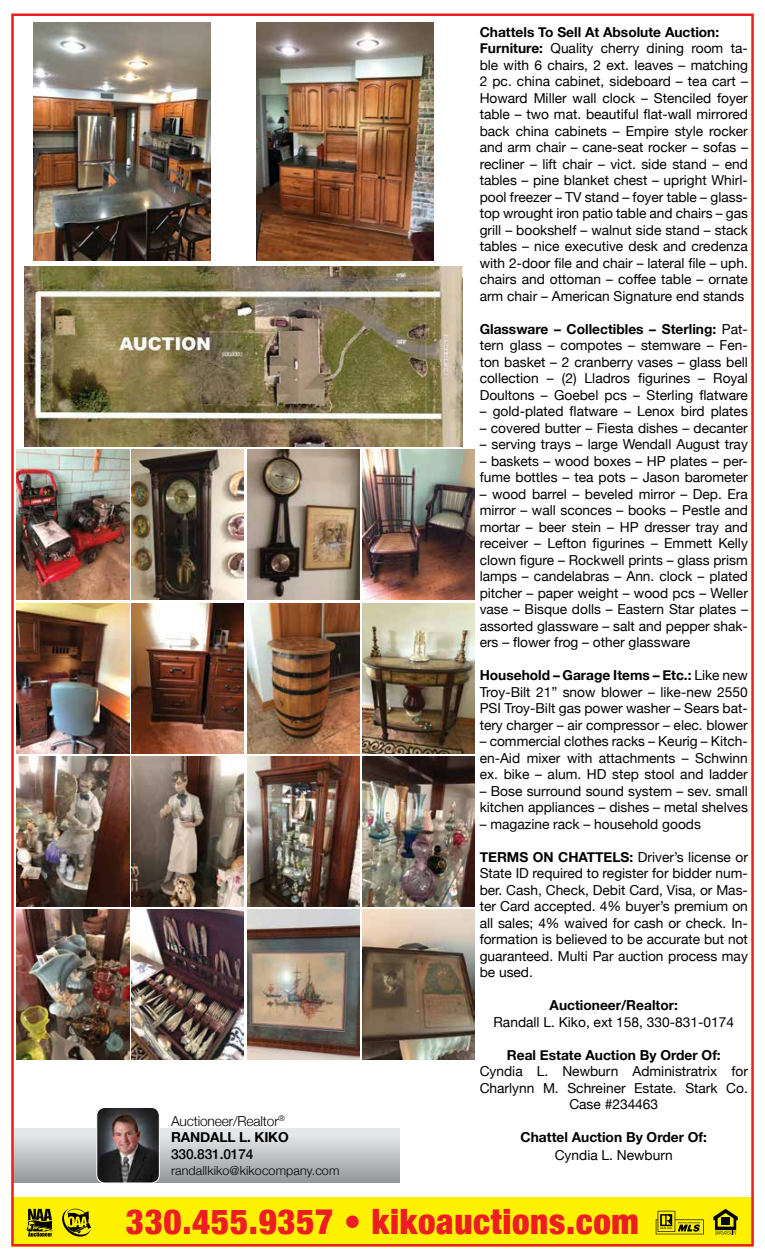
<style>
.page{position:relative;width:765px;height:1260px;background:#fff}
.page>*{position:absolute;margin:0;border:0;box-sizing:border-box;transform-origin:0 0}
.t1{font:900 condensed 34.88px "Helvetica Neue";letter-spacing:.02em;color:#ed1d24}
.t2{font:13.75px/16.5px "Helvetica Neue";color:#000;text-align:justify}
.t3{font:700 13.75px "Helvetica Neue";color:#000}
.t4{font:300 13.75px/16.5px "Helvetica Neue";letter-spacing:-.01em;color:#000}
.t5{font:500 13.75px "Helvetica Neue";letter-spacing:-.01em;color:#000}
.t6{font:300 12.5px "Helvetica Neue";letter-spacing:.01em;color:#000}
.s1{font-weight:700}
</style>
<div class="page">
<img style="left:11px;top:13px;width:743px;height:1233px">
<svg style="left:26px;top:1209px;width:26px;height:28px"></svg>
<svg style="left:62px;top:1209px;width:29px;height:28px"></svg>
<p class="t4" style="left:171px;top:1112px;width:119px">Auctioneer/Realtor<sup>®<br></sup><span class="s1">RANDALL L. KIKO</span></p>
<p class="t5" style="left:171px;top:1143px;width:84px">330.831.0174</p>
<p class="t6" style="left:171px;top:1161px;width:170px">randallkiko@kikocompany.com</p>
<p class="t2" style="left:480px;top:24px;width:270px;text-align:left"><span class="s1">Chattels To Sell At Absolute Auction:<br>Furniture:</span> Quality cherry dining room ta&shy;ble with 6 chairs, 2 ext. leaves – matching 2 pc. china cabinet, sideboard – tea cart – Howard Miller wall clock – Stenciled foyer table – two mat. beautiful flat-wall mirrored back china cabinets – Empire style rocker and arm chair – cane-seat rocker – sofas – recliner – lift chair – vict. side stand – end tables – pine blanket chest – upright Whirl&shy;pool freezer – TV stand – foyer table – glass&shy;top wrought iron patio table and chairs – gas grill – bookshelf – walnut side stand – stack tables – nice executive desk and credenza with 2-door file and chair – lateral file – uph. chairs and ottoman – coffee table – ornate arm chair – American Signature end stands</p>
<p class="t2" style="left:480px;top:321px;width:270px"><span class="s1">Glassware – Collectibles – Sterling:</span> Pat&shy;tern glass – compotes – stemware – Fen&shy;ton basket – 2 cranberry vases – glass bell collection – (2) Lladros figurines – Royal Doultons – Goebel pcs – Sterling flatware</p>
<p class="t2" style="left:480px;top:404px;width:270px">– gold-plated flatware – Lenox bird plates</p>
<p class="t2" style="left:480px;top:420px;width:270px">– covered butter – Fiesta dishes – decanter</p>
<p class="t2" style="left:480px;top:437px;width:270px">– serving trays – large Wendall August tray</p>
<p class="t2" style="left:480px;top:453px;width:270px">– baskets – wood boxes – HP plates – per&shy;fume bottles – tea pots – Jason barometer</p>
<p class="t2" style="left:480px;top:486px;width:270px">– wood barrel – beveled mirror – Dep. Era mirror – wall sconces – books – Pestle and mortar – beer stein – HP dresser tray and receiver – Lefton figurines – Emmett Kelly clown figure – Rockwell prints – glass prism lamps – candelabras – Ann. clock – plated pitcher – paper weight – wood pcs – Weller vase – Bisque dolls – Eastern Star plates – assorted glassware – salt and pepper shak&shy;ers – flower frog – other glassware</p>
<p class="t2" style="left:480px;top:668px;width:270px"><span class="s1">Household – Garage Items – Etc.:</span> Like new Troy-Bilt 21” snow blower – like-new 2550<br>PSI Troy-Bilt gas power washer – Sears bat&shy;tery charger – air compressor – elec. blower</p>
<p class="t2" style="left:480px;top:734px;width:270px">– commercial clothes racks – Keurig – Kitch&shy;en-Aid mixer with attachments – Schwinn ex. bike – alum. HD step stool and ladder</p>
<p class="t2" style="left:480px;top:783px;width:270px">– Bose surround sound system – sev. small kitchen appliances – dishes – metal shelves</p>
<p class="t2" style="left:480px;top:816px;width:223px">– magazine rack – household goods</p>
<p class="t2" style="left:480px;top:849px;width:270px"><span class="s1">TERMS ON CHATTELS:</span> Driver’s license or State ID required to register for bidder num&shy;ber. Cash, Check, Debit Card, Visa, or Mas&shy;ter Card accepted. 4% buyer’s premium on all sales; 4% waived for cash or check. In&shy;formation is believed to be accurate but not guaranteed. Multi Par auction process may be used.</p>
<p class="t3" style="left:550px;top:995px;width:130px">Auctioneer/Realtor:</p>
<p class="t2" style="left:494px;top:1014px;width:242px">Randall L. Kiko, ext 158, 330-831-0174</p>
<p class="t3" style="left:507px;top:1044px;width:215px">Real Estate Auction By Order Of:</p>
<p class="t2" style="left:480px;top:1064px;width:270px;text-align:center">Cyndia L. Newburn Administratrix for<br>Charlynn M. Schreiner Estate. Stark Co.<br>Case #234463</p>
<p class="t3" style="left:521px;top:1127px;width:188px">Chattel Auction By Order Of:</p>
<p class="t2" style="left:555px;top:1148px;width:120px">Cyndia L. Newburn</p>
<h1 class="t1" style="left:126px;top:1193px;width:514px">330.455.9357 • kikoauctions.com</h1>
</div>
